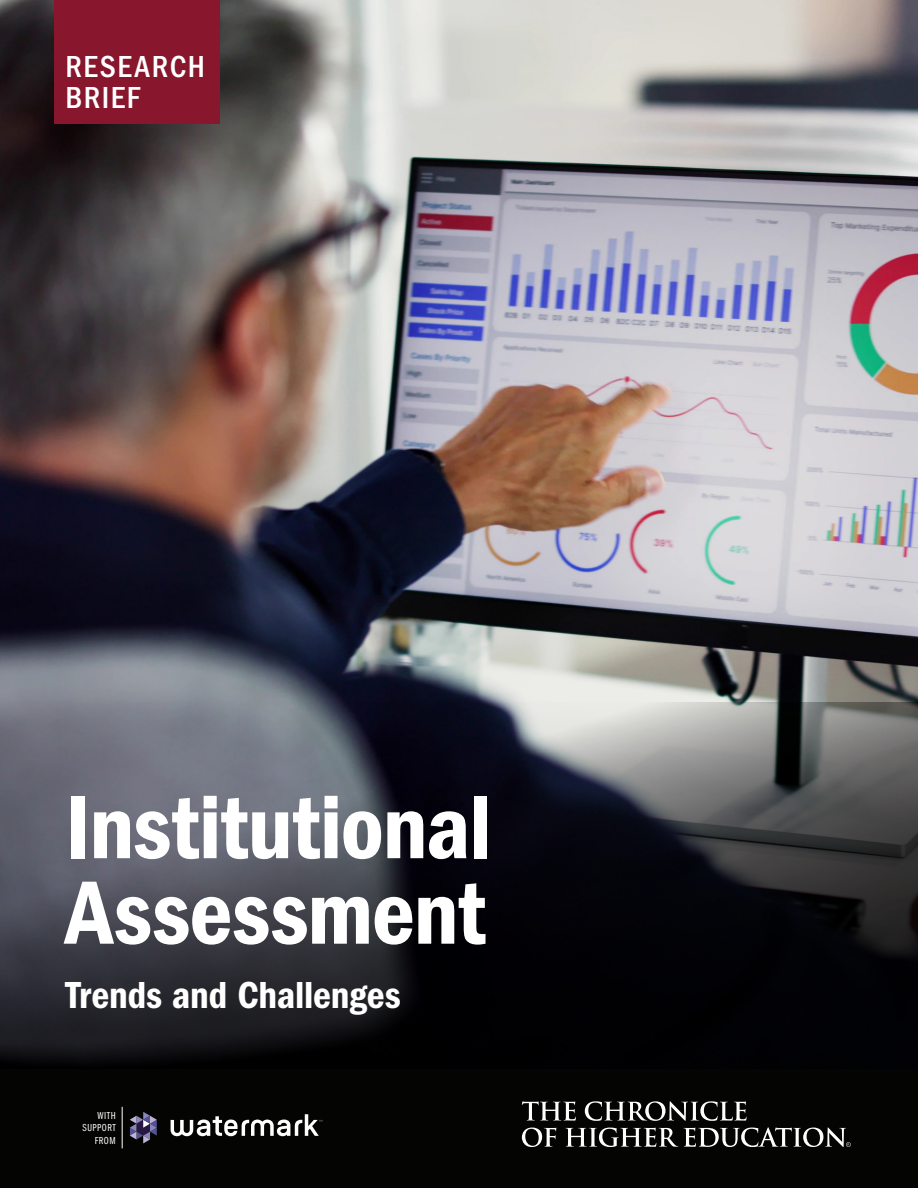
<style>
.page{position:relative;width:918px;height:1188px;background:#fff}
.page>*{position:absolute;margin:0;border:0;box-sizing:border-box;transform-origin:0 0}
.CHE_News_Hed_Semibold_34_38{font:93px/85.5px "ITC Franklin Gothic Std Dm Cd";letter-spacing:-.015em;color:#fff}
.CHE_News_Hed_Semibold_34_38-2{font:39px "ITC Franklin Gothic Std Dm Cd";letter-spacing:-.005em;color:#fff}
.CHE_News_Hed_Semibold_34_38-3{font:500 condensed 31.5px/31.5px "ITC Franklin Gothic Std";letter-spacing:.045em;color:#fff}
.t1{font:10.5px "ITC Franklin Gothic Std Bk Cp";letter-spacing:.05em;color:#fff}
</style>
<div class="page">
<img style="left:0;top:0;width:918px;height:702px">
<svg style="left:0;top:702px;width:918px;height:367px;background:#34343b"></svg>
<div style="left:0;top:1069px;width:918px;height:119px;background:#040503"></div>
<svg style="left:522px;top:1101px;width:54px;height:20px"></svg>
<svg style="left:585px;top:1101px;width:162px;height:20px"></svg>
<svg style="left:522px;top:1128px;width:34px;height:19px"></svg>
<svg style="left:566px;top:1127px;width:285px;height:20px"></svg>
<svg style="left:130px;top:1112px;width:27px;height:31px"></svg>
<svg style="left:171px;top:1114px;width:151px;height:22px"></svg>
<hr style="left:122px;top:1107px;width:1px;height:41px;background:#fff">
<div style="left:54px;top:0;width:166px;height:124px;background:#88162d"></div>
<p class="CHE_News_Hed_Semibold_34_38-3" style="left:65px;top:51px;width:141px">RESEARCH<br>BRIEF</p>
<p class="CHE_News_Hed_Semibold_34_38" style="left:65px;top:785px;width:427px">Institutional<br>Assessment</p>
<p class="CHE_News_Hed_Semibold_34_38-2" style="left:65px;top:973px;width:337px">Trends and Challenges</p>
<p class="t1" style="left:98px;top:1109px;width:20px">WITH</p>
<p class="t1" style="left:83px;top:1122px;width:35px">SUPPORT</p>
<p class="t1" style="left:95px;top:1135px;width:22px">FROM</p>
</div>
